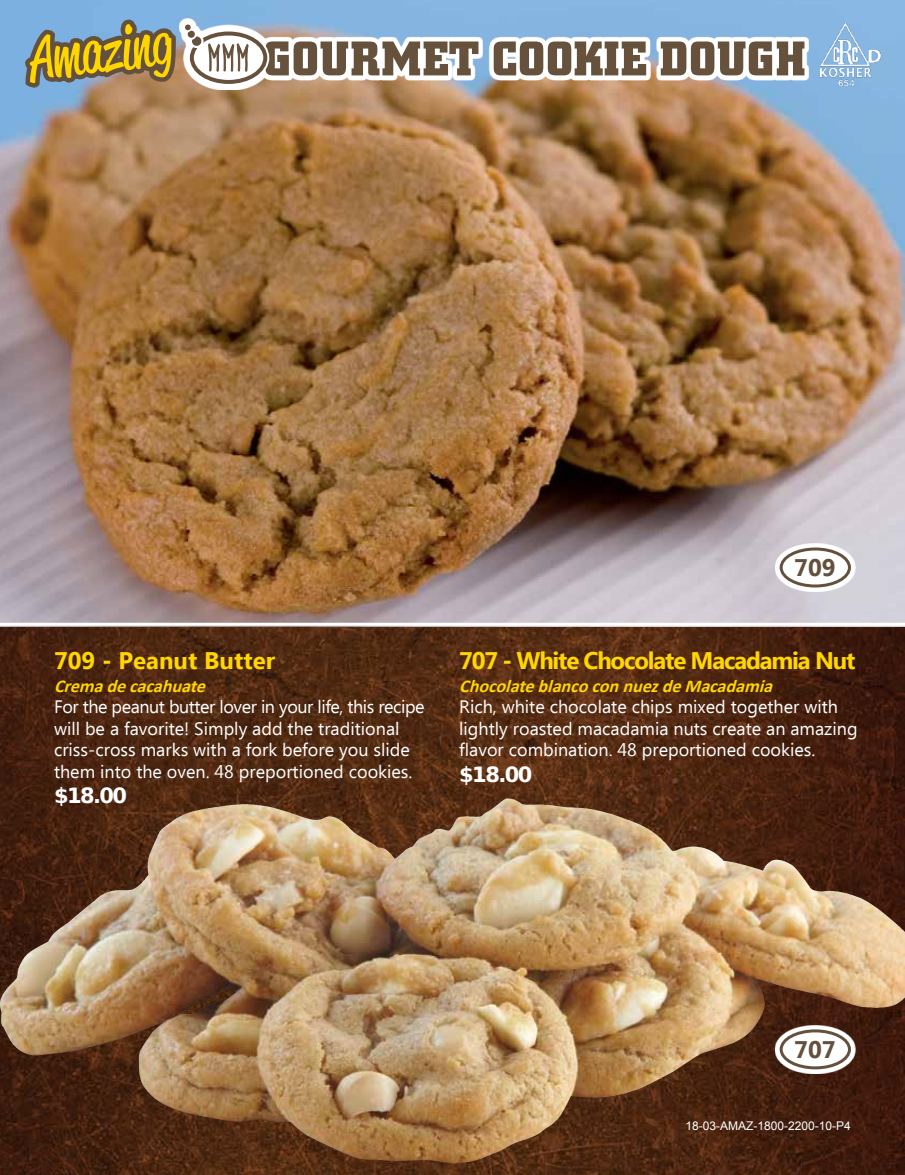
<style>
.page{position:relative;width:905px;height:1175px;background:#fff}
.page>*{position:absolute;margin:0;border:0;box-sizing:border-box;transform-origin:0 0}
.t1{font:58.35px "Reklame Script Regular DEMO";color:#ffd600}
.t2{font:700 24px "Ebrima";letter-spacing:-.05em;color:#ffd600}
.t3{font:700 24px "Ebrima";color:#ffd600}
.t4{font:700 24px "Ebrima";color:#64513d}
.t5{font:700 21px "DejaVu Sans";letter-spacing:-.075em;color:#fff}
.t6{font:18px/21.6px "Ebrima";color:#fff}
.t7{font:italic 700 18px "Calibri";color:#ffd600}
.t8{font:12px "Arial";color:#fff}
</style>
<div class="page">
<img style="left:0;top:627px;width:904px;height:547px">
<img style="left:407px;top:798px;width:99px;height:51px">
<img style="left:0;top:0;width:904px;height:627px">
<svg style="left:0;top:622px;width:904px;height:4px"></svg>
<svg style="left:775px;top:543px;width:80px;height:49px"></svg>
<div style="left:781px;top:549px;width:68px;height:37px;background:#fff;border-radius:50%"></div>
<div style="left:779px;top:547px;width:71px;height:40px;border:3px solid #64513d;border-radius:50%"></div>
<svg style="left:775px;top:1024px;width:80px;height:49px"></svg>
<div style="left:781px;top:1030px;width:68px;height:37px;background:#fff;border-radius:50%"></div>
<div style="left:779px;top:1029px;width:71px;height:40px;border:3px solid #64513d;border-radius:50%"></div>
<img style="left:820px;top:23px;width:61px;height:66px">
<svg style="left:191px;top:18px;width:617px;height:72px"></svg>
<svg style="left:265px;top:41px;width:213px;height:34px"></svg>
<svg style="left:493px;top:41px;width:153px;height:34px"></svg>
<svg style="left:660px;top:41px;width:144px;height:34px"></svg>
<div style="left:188px;top:30px;width:81px;height:56px;border:8px solid #fff;border-radius:50%"></div>
<svg style="left:192px;top:34px;width:73px;height:48px"></svg>
<div style="left:190px;top:32px;width:77px;height:52px;border:4px solid #65513c;border-radius:50%"></div>
<svg style="left:208px;top:43px;width:41px;height:29px"></svg>
<svg style="left:190px;top:34px;width:13px;height:14px"></svg>
<div style="left:192px;top:36px;width:9px;height:10px;background:#65513c;border-radius:50%"></div>
<svg style="left:186px;top:29px;width:11px;height:11px"></svg>
<div style="left:188px;top:31px;width:7px;height:7px;background:#65513c;border-radius:50%"></div>
<div style="left:183px;top:23px;width:9px;height:9px;background:#fff;border-radius:50%"></div>
<svg style="left:17px;top:0;width:174px;height:221px;background:#978676"></svg>
<h1 class="t1" style="left:27px;top:35px;width:144px;rotate:-7deg">Amazing</h1>
<h2 class="t3" style="left:54px;top:642px;width:223px">709 - Peanut Butter</h2>
<p class="t7" style="left:54px;top:674px;width:159px">Cremadecacahuate</p>
<p class="t6" style="left:54px;top:697px;width:372px">For the peanut butter lover in your life, this recipe will be a favorite! Simply add the traditional criss-cross marks with a fork before you slide them into the oven. 48 preportioned cookies.</p>
<p class="t5" style="left:54px;top:778px;width:75px">$18.00</p>
<h2 class="t4" style="left:794px;top:550px;width:43px">709</h2>
<h2 class="t2" style="left:459px;top:642px;width:398px">707 - White Chocolate Macadamia Nut</h2>
<p class="t7" style="left:459px;top:674px;width:320px">ChocolateblancoconnuezdeMacadamia</p>
<p class="t6" style="left:459px;top:697px;width:400px">Rich, white chocolate chips mixed together with lightly roasted macadamia nuts create an amazing flavor combination. 48 preportioned cookies.</p>
<p class="t5" style="left:459px;top:757px;width:75px">$18.00</p>
<h2 class="t4" style="left:794px;top:1031px;width:43px">707</h2>
<p class="t8" style="left:685px;top:1117px;width:167px">18-03-AMAZ-1800-2200-10-P4</p>
</div>
